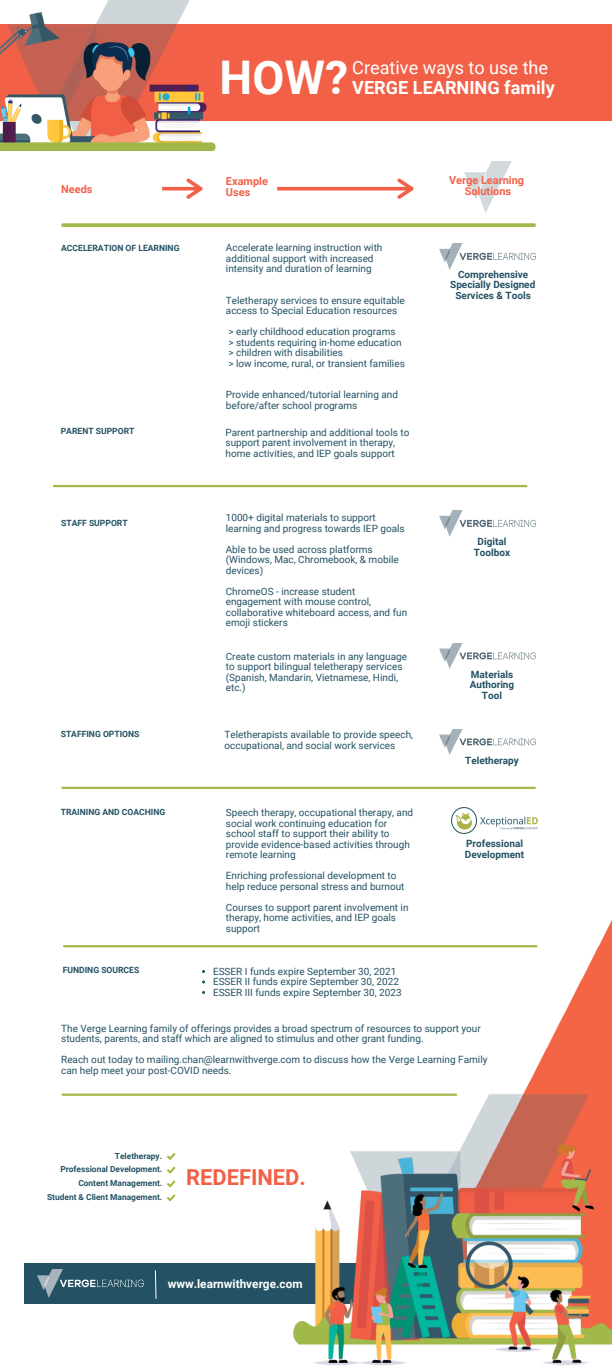
<style>
.page{position:relative;width:612px;height:1368px;background:#fff}
.page>*{position:absolute;margin:0;border:0;box-sizing:border-box;transform-origin:0 0}
.t1{font:700 46.4px "Roboto";color:#fff}
.t2{font:700 22px "Roboto";color:#f26147}
.t3{font:18.1px "Roboto";color:#fff}
.t4{font:700 18.1px "Roboto";color:#fff}
.t5{font:700 11.8px "Roboto";color:#fff}
.t6{font:700 11px "Roboto";color:#f26147}
.t7{font:10px/10.5px "Roboto";color:#245264}
.t8{font:700 10px/10.5px "Roboto";color:#245264;text-align:center}
.t9{font:700 8.6px "Roboto";color:#245264}
.t10{font:700 8.4px "Roboto";color:#245264}
</style>
<div class="page">
<img style="left:363px;top:920px;width:249px;height:123px">
<div style="left:24px;top:1264px;width:411px;height:40px;background:#245264"></div>
<img style="left:203px;top:1043px;width:409px;height:322px">
<img style="left:37px;top:1270px;width:107px;height:28px">
<svg style="left:162px;top:178px;width:41px;height:21px"></svg>
<svg style="left:277px;top:178px;width:137px;height:21px"></svg>
<div style="left:0;top:24px;width:612px;height:97px;background:#f26147"></div>
<svg style="left:63px;top:223px;width:471px;height:4px;background:#a8be58"></svg>
<hr style="left:62px;top:787px;width:473px;height:2px;background:#a2b94b">
<hr style="left:62px;top:1094px;width:394px;height:2px;background:#a2b94b">
<svg style="left:166px;top:1153px;width:10px;height:49px"></svg>
<svg style="left:155px;top:1270px;width:2px;height:29px"></svg>
<img style="left:464px;top:161px;width:48px;height:51px">
<img style="left:0;top:0;width:216px;height:151px">
<img style="left:440px;top:244px;width:96px;height:25px">
<hr style="left:54px;top:485px;width:472px;height:2px;background:#a2b94b">
<img style="left:440px;top:511px;width:96px;height:25px">
<img style="left:440px;top:643px;width:96px;height:26px">
<hr style="left:64px;top:945px;width:472px;height:2px;background:#a2b94b">
<img style="left:451px;top:808px;width:87px;height:26px">
<img style="left:440px;top:729px;width:96px;height:26px">
<p class="t6" style="left:61px;top:182px;width:33px">Needs</p>
<p class="t9" style="left:61px;top:243px;width:120px">ACCELERATION OF LEARNING</p>
<p class="t1" style="left:220px;top:51px;width:130px">HOW?</p>
<p class="t3" style="left:352px;top:57px;width:197px">Creative ways to use the</p>
<p class="t4" style="left:352px;top:77px;width:204px">VERGE LEARNING family</p>
<p class="t6" style="left:226px;top:174px;width:44px">Example</p>
<p class="t6" style="left:226px;top:186px;width:26px">Uses</p>
<p class="t7" style="left:226px;top:243px;width:158px">Accelerate learning instruction with additional support with increased intensity and duration of learning</p>
<p class="t7" style="left:226px;top:295px;width:180px">Teletherapy services to ensure equitable access to Special Education resources</p>
<p class="t7" style="left:228px;top:327px;width:169px">&gt; early childhood education programs</p>
<p class="t7" style="left:228px;top:337px;width:175px">&gt; students requiring in-home education</p>
<p class="t7" style="left:228px;top:348px;width:116px">&gt; children with disabilities</p>
<p class="t7" style="left:228px;top:358px;width:178px">&gt; low income, rural, or transient families</p>
<p class="t7" style="left:226px;top:390px;width:174px">Provide enhanced/tutorial learning and before/after school programs</p>
<p class="t6" style="left:449px;top:174px;width:77px">Verge Learning</p>
<p class="t6" style="left:465px;top:185px;width:48px">Solutions</p>
<p class="t8" style="left:450px;top:269px;width:87px">Comprehensive<br>Specially Designed</p>
<p class="t8" style="left:455px;top:290px;width:77px">Services &amp; Tools</p>
<p class="t9" style="left:61px;top:427px;width:75px">PARENT SUPPORT</p>
<p class="t7" style="left:226px;top:427px;width:185px">Parent partnership and additional tools to support parent involvement in therapy, home activities, and IEP goals support</p>
<p class="t9" style="left:61px;top:518px;width:68px">STAFF SUPPORT</p>
<p class="t7" style="left:226px;top:512px;width:180px">1000+ digital materials to support learning and progress towards IEP goals</p>
<p class="t7" style="left:226px;top:544px;width:175px">Able to be used across platforms (Windows, Mac, Chromebook, &amp; mobile devices)</p>
<p class="t7" style="left:226px;top:586px;width:183px">ChromeOS - increase student engagement with mouse control, collaborative whiteboard access, and fun emoji stickers</p>
<p class="t7" style="left:226px;top:651px;width:183px">Create custom materials in any language to support bilingual teletherapy services (Spanish, Mandarin, Vietnamese, Hindi, etc.)</p>
<p class="t9" style="left:61px;top:729px;width:80px">STAFFING OPTIONS</p>
<p class="t7" style="left:225px;top:730px;width:190px">Teletherapists available to provide speech, occupational, and social work services</p>
<p class="t9" style="left:61px;top:807px;width:106px">TRAINING AND COACHING</p>
<p class="t7" style="left:226px;top:808px;width:189px">Speech therapy, occupational therapy, and social work continuing education for school staff to support their ability to provide evidence-based activities through remote learning</p>
<p class="t7" style="left:226px;top:871px;width:180px">Enriching professional development to help reduce personal stress and burnout</p>
<p class="t7" style="left:226px;top:902px;width:184px">Courses to support parent involvement in therapy, home activities, and IEP goals support</p>
<p class="t8" style="left:474px;top:536px;width:38px">Digital<br>Toolbox</p>
<p class="t8" style="left:470px;top:669px;width:46px">Materials<br>Authoring<br>Tool</p>
<p class="t8" style="left:465px;top:755px;width:55px">Teletherapy</p>
<p class="t8" style="left:465px;top:838px;width:61px;text-align:left">Professional<br>Development</p>
<p class="t7" style="left:213px;top:966px;width:185px">ESSER I funds expire September 30, 2021</p>
<p class="t7" style="left:213px;top:976px;width:187px">ESSER II funds expire September 30, 2022</p>
<p class="t7" style="left:213px;top:987px;width:190px">ESSER III funds expire September 30, 2023</p>
<p class="t7" style="left:61px;top:1023px;width:421px">The Verge Learning family of offerings provides a broad spectrum of resources to support your students, parents, and staff which are aligned to stimulus and other grant funding.</p>
<p class="t7" style="left:61px;top:1055px;width:428px">Reach out today to mailing.chan@learnwithverge.com to discuss how the Verge Learning Family</p>
<p class="t7" style="left:61px;top:1065px;width:172px">can help meet your post-COVID needs.</p>
<p class="t9" style="left:63px;top:965px;width:78px">FUNDING SOURCES</p>
<p class="t10" style="left:115px;top:1151px;width:49px">Teletherapy.</p>
<p class="t10" style="left:60px;top:1165px;width:103px">Professional Development.</p>
<p class="t10" style="left:78px;top:1178px;width:85px">Content Management.</p>
<p class="t10" style="left:47px;top:1192px;width:117px">Student &amp; Client Management.</p>
<p class="t2" style="left:186px;top:1164px;width:121px">REDEFINED.</p>
<p class="t5" style="left:168px;top:1277px;width:136px">www.learnwithverge.com</p>
</div>
